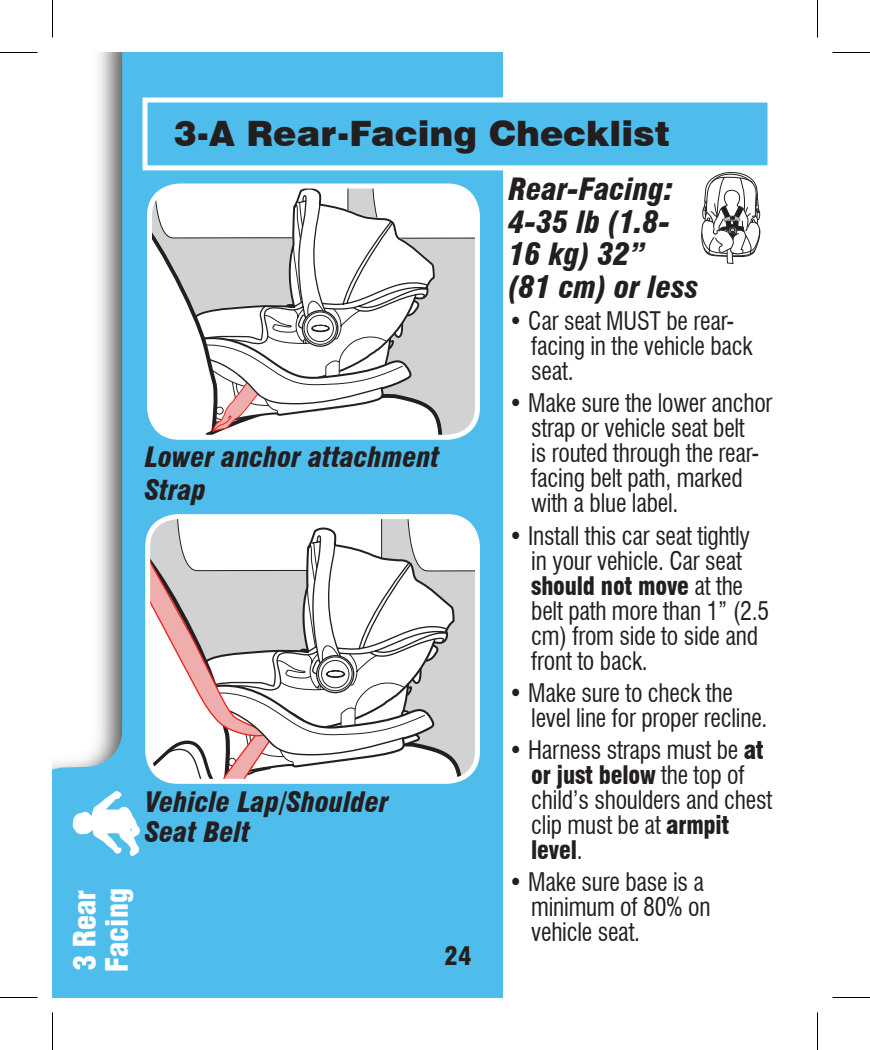
<style>
.page{position:relative;width:870px;height:1050px;background:#fff}
.page>*{position:absolute;margin:0;border:0;box-sizing:border-box;transform-origin:0 0}
.t1{font:900 35px "Swiss 721 BT";color:#231f20}
.t2{font:italic 900 condensed 30px/32.5px "Swiss 721 BT";color:#231f20}
.t3{font:30px/32.5px "Switzerland Cond Black Plain";color:#fff}
.t4{font:italic 900 condensed 27.5px/30px "Swiss 721 BT";color:#231f20}
.t5{font:condensed 25px/25px "Swiss 721 BT";letter-spacing:-.01em;color:#231f20;scale:.95 1}
.t6{font:900 condensed 25px "Swiss 721 BT";color:#231f20}
.s1{font-weight:900}
</style>
<div class="page">
<svg style="left:52px;top:52px;width:451px;height:946px;fill:#4fbdec"></svg>
<svg style="left:73px;top:791px;width:67px;height:65px"></svg>
<div style="left:142px;top:98px;width:630px;height:72px;background:#4fbdec;border:5px solid #fff"></div>
<svg style="left:149px;top:186px;width:329px;height:251px"></svg>
<div style="left:147px;top:184px;width:333px;height:256px;border:5px solid #fff;border-radius:30px"></div>
<svg style="left:148px;top:517px;width:330px;height:264px"></svg>
<div style="left:145px;top:514px;width:335px;height:270px;border:5px solid #fff;border-radius:30px"></div>
<svg style="left:701px;top:172px;width:60px;height:92px"></svg>
<hr style="left:0;top:52px;width:38px;height:1px;background:#000">
<hr style="left:832px;top:52px;width:38px;height:1px;background:#000">
<hr style="left:0;top:997px;width:38px;height:1px;background:#000">
<hr style="left:832px;top:997px;width:38px;height:1px;background:#000">
<hr style="left:52px;top:0;width:1px;height:38px;background:#000">
<hr style="left:52px;top:1012px;width:1px;height:38px;background:#000">
<hr style="left:817px;top:0;width:1px;height:38px;background:#000">
<hr style="left:817px;top:1012px;width:1px;height:38px;background:#000">
<p class="t3" style="left:68px;top:972px;width:85px;rotate:-90deg">3 Rear<br>Facing</p>
<p class="t1" style="left:174px;top:112px;width:497px">3-A Rear-Facing Checklist</p>
<p class="t2" style="left:509px;top:173px;width:192px">Rear-Facing:<br>4-35 lb (1.8-<br>16 kg) 32”<br>(81 cm) or less</p>
<p class="t5" style="left:531px;top:309px;width:235px;text-indent:-22px">• Car seat MUST be rear&shy;facing in the vehicle back seat.</p>
<p class="t5" style="left:531px;top:391px;width:255px;text-indent:-22px">• Make sure the lower anchor strap or vehicle seat belt<br>is routed through the rear&shy;facing belt path, marked with a blue label.</p>
<p class="t5" style="left:531px;top:523px;width:252px;text-indent:-22px">• Install this car seat tightly in your vehicle. Car seat <span class="s1">should not move</span> at the belt path more than 1” (2.5 cm) from side to side and front to back.</p>
<p class="t5" style="left:531px;top:680px;width:250px;text-indent:-22px">• Make sure to check the level line for proper recline.</p>
<p class="t5" style="left:531px;top:737px;width:255px;text-indent:-22px">• Harness straps must be <span class="s1">at or just below</span> the top of child’s shoulders and chest clip must be at <span class="s1">armpit level</span>.</p>
<p class="t5" style="left:531px;top:870px;width:190px;text-indent:-22px">• Make sure base is a minimum of 80% on vehicle seat.</p>
<p class="t4" style="left:145px;top:440px;width:296px;line-height:33px">Lower anchor attachment<br>Strap</p>
<p class="t4" style="left:145px;top:787px;width:245px">Vehicle Lap/Shoulder<br>Seat Belt</p>
<p class="t6" style="left:445px;top:941px;width:28px">24</p>
</div>
